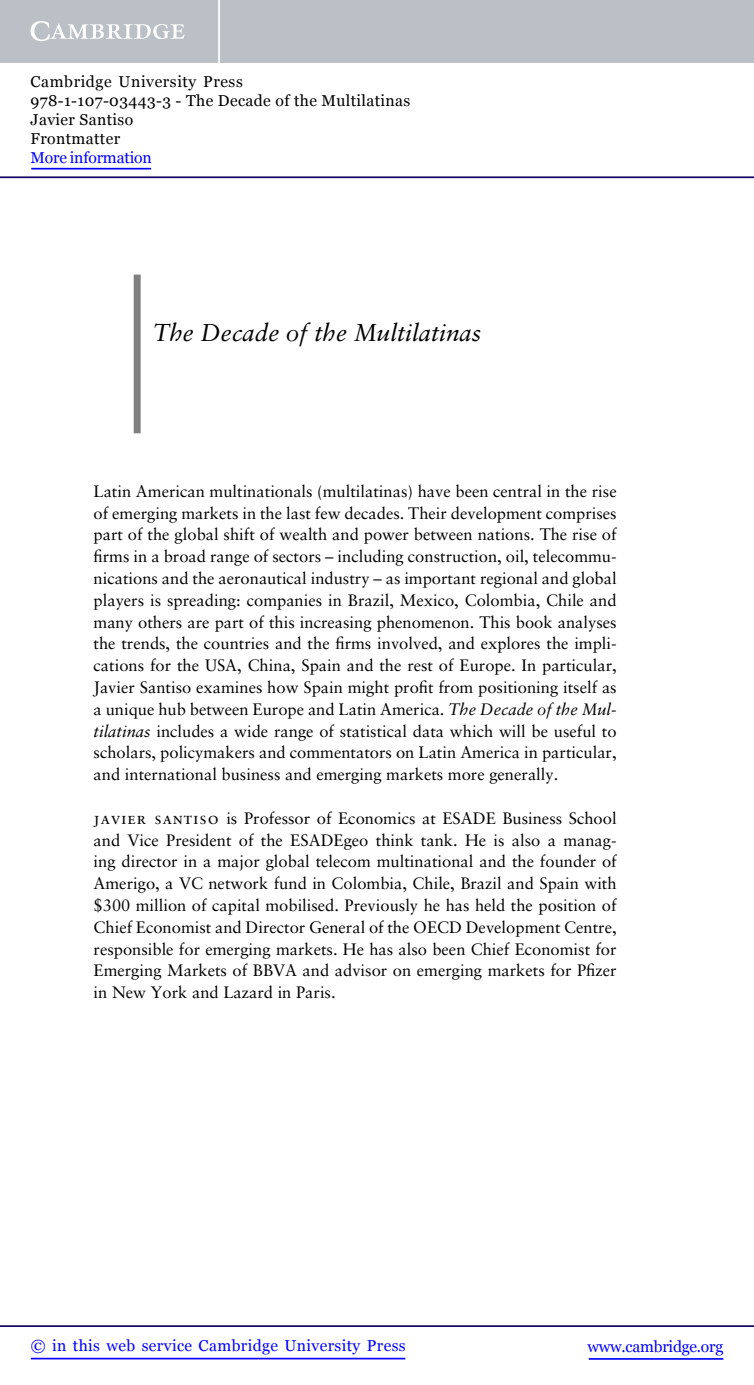
<style>
.page{position:relative;width:754px;height:1385px;background:#fff}
.page>*{position:absolute;margin:0;border:0;box-sizing:border-box;transform-origin:0 0}
.t1{font:italic 24.32px "Sabon";color:#000}
.t2{font:16.62px/21.9px "Sabon";color:#000;text-align:justify}
.t3{font:15.75px/18.9px "Georgia";letter-spacing:.025em;color:#000}
.t4{font:15.75px "Georgia";letter-spacing:.025em;color:#00f}
.t5{font:15.75px "Georgia";letter-spacing:-.015em;color:#00f}
.t6{font:15.75px "Georgia";letter-spacing:-.01em;color:#00f}
.s1{font-style:italic}
.s2{font-family:"Sabon Roman SC"}
</style>
<div class="page">
<div style="left:134px;top:274px;width:7px;height:159px;background:#808080"></div>
<hr style="left:589px;top:1358px;width:134px;height:1px;background:#00f">
<hr style="left:0;top:1325px;width:754px;height:2px;background:#150666">
<hr style="left:31px;top:1357px;width:374px;height:2px;background:#00f">
<div style="left:0;top:0;width:754px;height:63px;background:#bac0c6"></div>
<svg style="left:31px;top:21px;width:154px;height:20px"></svg>
<hr style="left:218px;top:0;width:2px;height:63px;background:#fff">
<hr style="left:0;top:176px;width:754px;height:2px;background:#150666">
<hr style="left:31px;top:168px;width:120px;height:1px;background:#00f">
<p class="t3" style="left:31px;top:72px;width:381px">Cambridge University Press<br>978-1-107-03443-3 - The Decade of the Multilatinas<br>Javier Santiso<br>Frontmatter</p>
<p class="t6" style="left:31px;top:148px;width:123px">More information</p>
<h1 class="t1" style="left:153px;top:322px;width:330px">The Decade of the Multilatinas</h1>
<p class="t2" style="left:94px;top:481px;width:525px">Latin American multinationals (multilatinas) have been central in the rise of emerging markets in the last few decades. Their development comprises part of the global shift of wealth and power between nations. The rise of firms in a broad range of sectors – including construction, oil, telecommu&shy;nications and the aeronautical industry – as important regional and global players is spreading: companies in Brazil, Mexico, Colombia, Chile and many others are part of this increasing phenomenon. This book analyses the trends, the countries and the firms involved, and explores the impli&shy;cations for the USA, China, Spain and the rest of Europe. In particular, Javier Santiso examines how Spain might profit from positioning itself as a unique hub between Europe and Latin America. <span class="s1">The Decade of the Mul&shy;tilatinas</span> includes a wide range of statistical data which will be useful to scholars, policymakers and commentators on Latin America in particular, and international business and emerging markets more generally.</p>
<p class="t2" style="left:94px;top:808px;width:525px"><span class="s2">javier santiso</span> is Professor of Economics at ESADE Business School and Vice President of the ESADEgeo think tank. He is also a manag&shy;ing director in a major global telecom multinational and the founder of Amerigo, a VC network fund in Colombia, Chile, Brazil and Spain with $300 million of capital mobilised. Previously he has held the position of Chief Economist and Director General of the OECD Development Centre, responsible for emerging markets. He has also been Chief Economist for Emerging Markets of BBVA and advisor on emerging markets for Pfizer in New York and Lazard in Paris.</p>
<p class="t4" style="left:31px;top:1337px;width:376px">© in this web service Cambridge University Press</p>
<p class="t5" style="left:587px;top:1337px;width:137px">www.cambridge.org</p>
</div>
